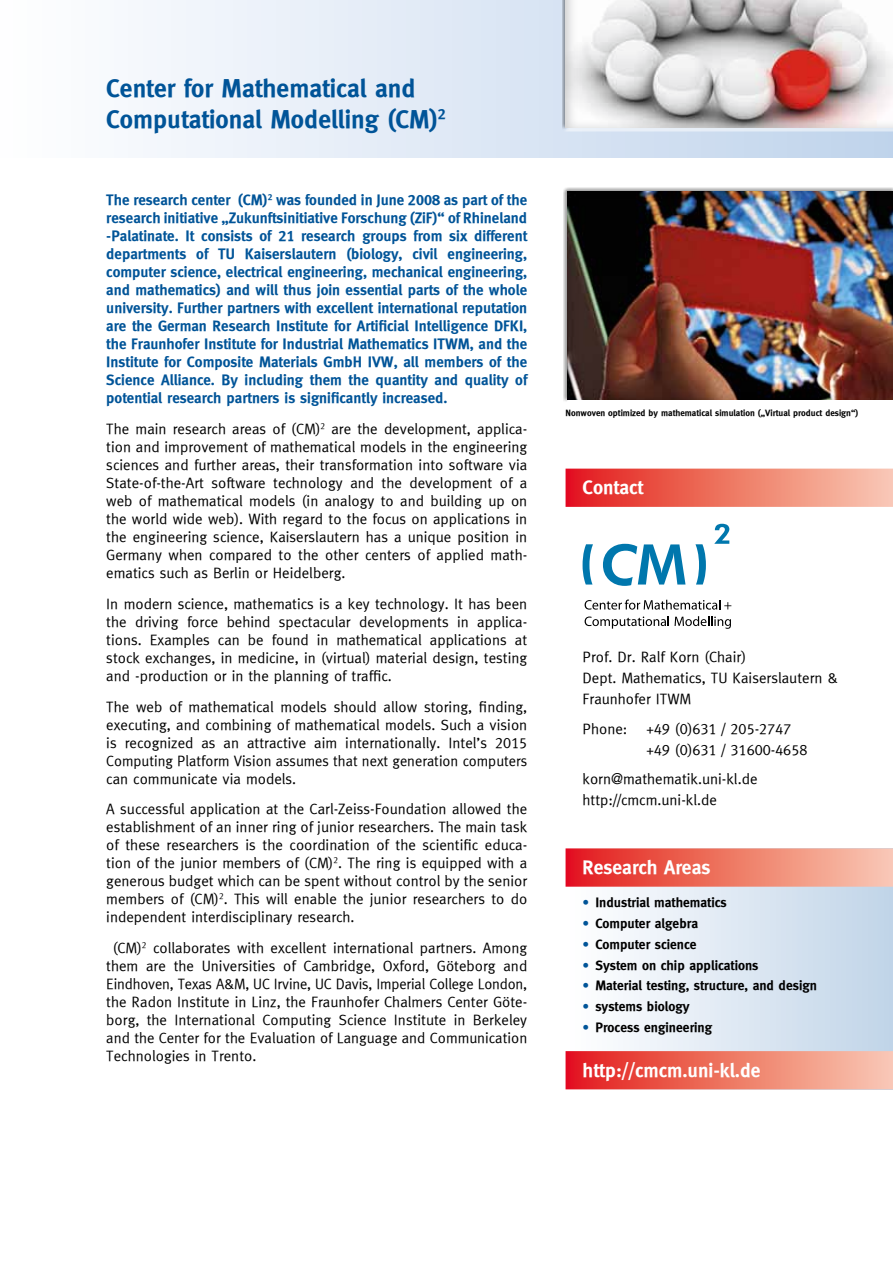
<style>
.page{position:relative;width:893px;height:1263px;background:#fff}
.page>*{position:absolute;margin:0;border:0;box-sizing:border-box;transform-origin:0 0}
.t1{font:25.5px/30.6px "Meta KL Bold";color:#005498}
.t2{font:19.5px "Meta KL Bold";color:#fff}
.t3{font:15px/18px "Meta KL";color:#000;text-align:justify}
.t4{font:15px/18px "Meta KL Bold";color:#005498;text-align:justify}
.t5{font:13.5px "Meta KL Bold";color:#000}
.t6{font:9px "Meta KL Bold";color:#000}
.s1{color:#005498}
</style>
<div class="page">
<div style="left:0;top:0;width:893px;height:157px;background:linear-gradient(to right,#fff,#bfd3eb)"></div>
<div style="left:553px;top:0;width:340px;height:140px;background:#000;opacity:.18"></div>
<div style="left:566px;top:469px;width:327px;height:38px;background:linear-gradient(to right,#e31b19,#f9ceb3)"></div>
<svg style="left:714px;top:524px;width:15px;height:20px"></svg>
<svg style="left:583px;top:544px;width:10px;height:40px"></svg>
<svg style="left:695px;top:544px;width:11px;height:40px"></svg>
<svg style="left:603px;top:544px;width:82px;height:42px"></svg>
<svg style="left:585px;top:599px;width:146px;height:11px"></svg>
<svg style="left:585px;top:616px;width:146px;height:13px"></svg>
<div style="left:566px;top:848px;width:327px;height:241px;background:linear-gradient(to right,#fff,#c1d4e8)"></div>
<div style="left:566px;top:848px;width:327px;height:39px;background:linear-gradient(to right,#e31b19,#f9ceb3)"></div>
<div style="left:566px;top:1051px;width:327px;height:38px;background:linear-gradient(to right,#e31b19,#f9ceb3)"></div>
<div style="left:554px;top:180px;width:339px;height:231px;background:#000;opacity:.18"></div>
<h1 class="t1" style="left:106px;top:73px;width:341px">Center for Mathematical and<br>Computational Modelling (CM)<sup>2</sup></h1>
<p class="t4" style="left:106px;top:191px;width:422px">The research center (CM)<sup>2</sup> was founded in June 2008 as part of the research initiative „Zukunftsinitiative Forschung (ZiF)“ of Rhineland -Palatinate. It consists of 21 research groups from six different departments of TU Kaiserslautern (biology, civil engineering, computer science, electrical engineering, mechanical engineering, and mathematics) and will thus join essential parts of the whole university. Further partners with excellent international reputation are the German Research Institute for Artificial Intelligence DFKI, the Fraunhofer Institute for Industrial Mathematics ITWM, and the Institute for Composite Materials GmbH IVW, all members of the Science Alliance. By including them the quantity and quality of potential research partners is significantly increased.</p>
<p class="t3" style="left:106px;top:420px;width:423px">The main research areas of (CM)<sup>2</sup> are the development, applica&shy;tion and improvement of mathematical models in the engineering sciences and further areas, their transformation into software via State-of-the-Art software technology and the development of a web of mathematical models (in analogy to and building up on the world wide web). With regard to the focus on applications in the engineering science, Kaiserslautern has a unique position in Germany when compared to the other centers of applied math&shy;ematics such as Berlin or Heidelberg.</p>
<p class="t3" style="left:106px;top:594px;width:422px">In modern science, mathematics is a key technology. It has been the driving force behind spectacular developments in applica&shy;tions. Examples can be found in mathematical applications at stock exchanges, in medicine, in (virtual) material design, testing and -production or in the planning of traffic.</p>
<p class="t3" style="left:106px;top:697px;width:422px">The web of mathematical models should allow storing, finding, executing, and combining of mathematical models. Such a vision is recognized as an attractive aim internationally. Intel’s 2015<br>Computing Platform Vision assumes that next generation computers can communicate via models.</p>
<p class="t3" style="left:106px;top:800px;width:422px">A successful application at the Carl-Zeiss-Foundation allowed the establishment of an inner ring of junior researchers. The main task of these researchers is the coordination of the scientific educa&shy;tion of the junior members of (CM)<sup>2</sup>. The ring is equipped with a generous budget which can be spent without control by the senior members of (CM)<sup>2</sup>. This will enable the junior researchers to do independent interdisciplinary research.</p>
<p class="t3" style="left:106px;top:939px;width:423px;text-indent:6px">(CM)<sup>2</sup> collaborates with excellent international partners. Among them are the Universities of Cambridge, Oxford, Göteborg and Eindhoven, Texas A&amp;M, UC Irvine, UC Davis, Imperial College London, the Radon Institute in Linz, the Fraunhofer Chalmers Center Göte&shy;borg, the International Computing Science Institute in Berkeley and the Center for the Evaluation of Language and Communication Technologies in Trento.</p>
<p class="t6" style="left:566px;top:408px;width:294px">Nonwoven optimized by mathematical simulation („Virtual product design“)</p>
<h2 class="t2" style="left:583px;top:476px;width:62px">Contact</h2>
<p class="t3" style="left:583px;top:646px;width:257px;line-height:21px;text-align:left">Prof. Dr. Ralf Korn (Chair)<br>Dept. Mathematics, TU Kaiserslautern &amp;<br>Fraunhofer ITWM</p>
<p class="t3" style="left:583px;top:719px;width:46px">Phone:</p>
<p class="t3" style="left:646px;top:718px;width:163px;line-height:21px">+49 (0)631 / 205-2747 +49 (0)631 / 31600-4658</p>
<p class="t3" style="left:583px;top:769px;width:176px;line-height:21px">korn@mathematik.uni-kl.de http://cmcm.uni-kl.de</p>
<h2 class="t2" style="left:583px;top:856px;width:129px">Research Areas</h2>
<p class="t5" style="left:583px;top:895px;width:146px"><span class="s1">•</span> Industrial mathematics</p>
<p class="t5" style="left:583px;top:916px;width:117px"><span class="s1">•</span> Computer algebra</p>
<p class="t5" style="left:583px;top:936px;width:116px"><span class="s1">•</span> Computer science</p>
<p class="t5" style="left:583px;top:957px;width:177px"><span class="s1">•</span> System on chip applications</p>
<p class="t5" style="left:583px;top:978px;width:236px"><span class="s1">•</span> Material testing, structure, and design</p>
<p class="t5" style="left:583px;top:999px;width:108px"><span class="s1">•</span> systems biology</p>
<p class="t5" style="left:583px;top:1019px;width:131px"><span class="s1">•</span> Process engineering</p>
<h2 class="t2" style="left:583px;top:1058px;width:180px">http://cmcm.uni-kl.de</h2>
</div>
